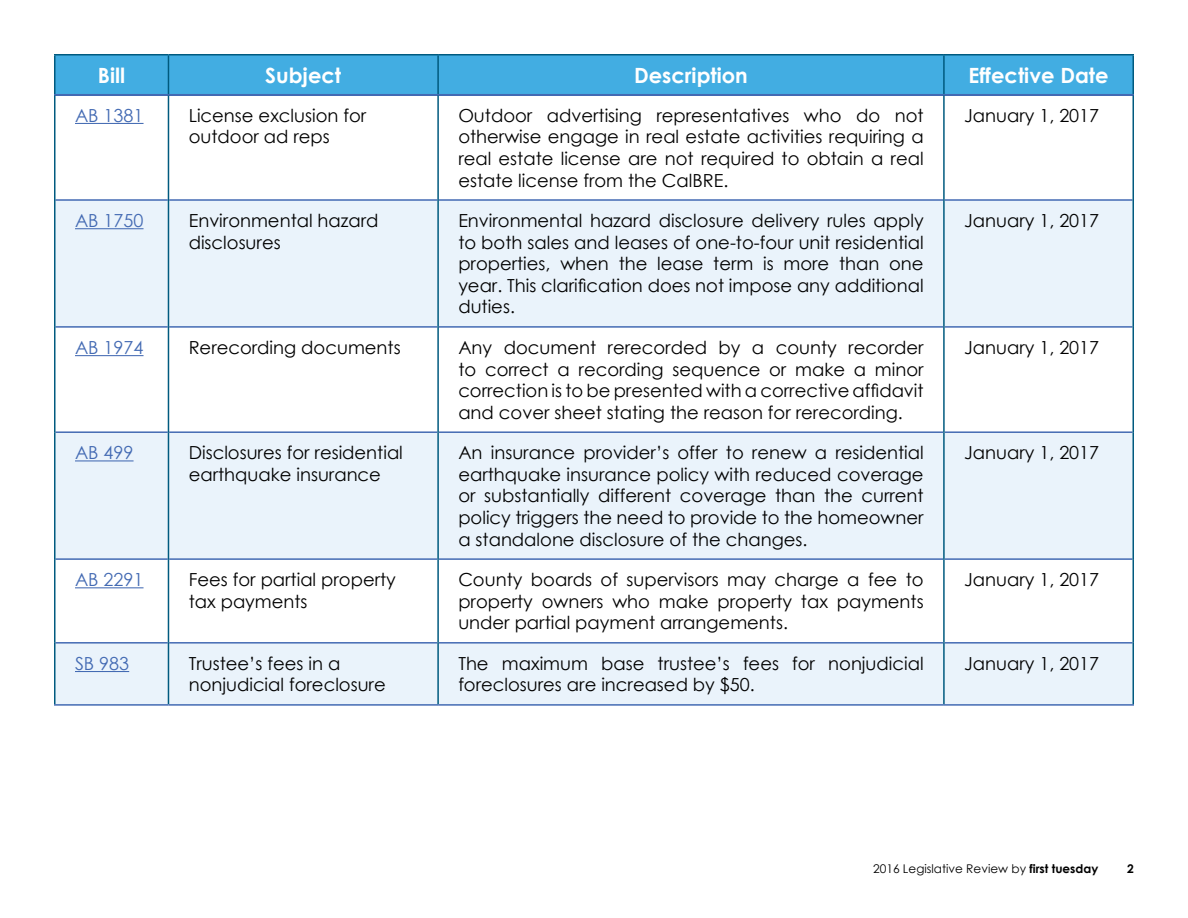
<style>
.page{position:relative;width:1188px;height:918px;background:#fff}
.page>*{position:absolute;margin:0;border:0;box-sizing:border-box;transform-origin:0 0}
.t1{font:700 21px "Century Gothic";color:#fff}
.t2{font:18px/21.6px "Century Gothic";color:#000}
.t3{font:18px "Century Gothic";color:#436ab3}
.t4{font:12px "Century Gothic";color:#000}
.t5{font:700 12px "Century Gothic";color:#000}
.s1{font-weight:700}
</style>
<div class="page">
<div style="left:55px;top:56px;width:1077px;height:38px;background:#42ade2"></div>
<hr style="left:54px;top:94px;width:114px;height:2px;background:#436ab3">
<hr style="left:168px;top:94px;width:270px;height:2px;background:#436ab3">
<hr style="left:438px;top:94px;width:506px;height:2px;background:#436ab3">
<hr style="left:944px;top:94px;width:190px;height:2px;background:#436ab3">
<hr style="left:54px;top:54px;width:114px;height:2px;background:#005a7f">
<hr style="left:54px;top:56px;width:1px;height:38px;background:#005a7f">
<hr style="left:168px;top:54px;width:270px;height:2px;background:#005a7f">
<hr style="left:168px;top:56px;width:1px;height:38px;background:#005a7f">
<hr style="left:438px;top:54px;width:506px;height:2px;background:#005a7f">
<hr style="left:437px;top:56px;width:2px;height:38px;background:#005a7f">
<hr style="left:944px;top:54px;width:190px;height:2px;background:#005a7f">
<hr style="left:943px;top:56px;width:2px;height:38px;background:#005a7f">
<hr style="left:1132px;top:56px;width:2px;height:38px;background:#005a7f">
<svg style="left:56px;top:201px;width:1076px;height:503px;fill:#eaf3fb"></svg>
<hr style="left:56px;top:199px;width:112px;height:2px;background:#436ab3">
<hr style="left:169px;top:199px;width:268px;height:2px;background:#436ab3">
<hr style="left:439px;top:199px;width:504px;height:2px;background:#436ab3">
<hr style="left:945px;top:199px;width:188px;height:2px;background:#436ab3">
<hr style="left:56px;top:326px;width:112px;height:2px;background:#436ab3">
<hr style="left:169px;top:326px;width:268px;height:2px;background:#436ab3">
<hr style="left:439px;top:326px;width:504px;height:2px;background:#436ab3">
<hr style="left:945px;top:326px;width:188px;height:2px;background:#436ab3">
<hr style="left:56px;top:431px;width:112px;height:2px;background:#436ab3">
<hr style="left:169px;top:431px;width:268px;height:2px;background:#436ab3">
<hr style="left:439px;top:431px;width:504px;height:2px;background:#436ab3">
<hr style="left:945px;top:431px;width:188px;height:2px;background:#436ab3">
<hr style="left:56px;top:558px;width:112px;height:2px;background:#436ab3">
<hr style="left:169px;top:558px;width:268px;height:2px;background:#436ab3">
<hr style="left:439px;top:558px;width:504px;height:2px;background:#436ab3">
<hr style="left:945px;top:558px;width:188px;height:2px;background:#436ab3">
<hr style="left:56px;top:642px;width:112px;height:2px;background:#436ab3">
<hr style="left:169px;top:642px;width:268px;height:2px;background:#436ab3">
<hr style="left:439px;top:642px;width:504px;height:2px;background:#436ab3">
<hr style="left:945px;top:642px;width:188px;height:2px;background:#436ab3">
<hr style="left:54px;top:704px;width:114px;height:2px;background:#436ab3">
<hr style="left:168px;top:704px;width:270px;height:2px;background:#436ab3">
<hr style="left:438px;top:704px;width:506px;height:2px;background:#436ab3">
<hr style="left:944px;top:704px;width:190px;height:2px;background:#436ab3">
<hr style="left:54px;top:95px;width:2px;height:105px;background:#005a7f">
<hr style="left:168px;top:95px;width:1px;height:105px;background:#005a7f">
<hr style="left:437px;top:95px;width:2px;height:105px;background:#005a7f">
<hr style="left:943px;top:95px;width:2px;height:105px;background:#005a7f">
<hr style="left:1132px;top:95px;width:2px;height:105px;background:#005a7f">
<hr style="left:54px;top:200px;width:2px;height:127px;background:#005a7f">
<hr style="left:168px;top:200px;width:1px;height:127px;background:#005a7f">
<hr style="left:437px;top:200px;width:2px;height:127px;background:#005a7f">
<hr style="left:943px;top:200px;width:2px;height:127px;background:#005a7f">
<hr style="left:1132px;top:200px;width:2px;height:127px;background:#005a7f">
<hr style="left:54px;top:327px;width:2px;height:105px;background:#005a7f">
<hr style="left:168px;top:327px;width:1px;height:105px;background:#005a7f">
<hr style="left:437px;top:327px;width:2px;height:105px;background:#005a7f">
<hr style="left:943px;top:327px;width:2px;height:105px;background:#005a7f">
<hr style="left:1132px;top:327px;width:2px;height:105px;background:#005a7f">
<hr style="left:54px;top:432px;width:2px;height:127px;background:#005a7f">
<hr style="left:168px;top:432px;width:1px;height:127px;background:#005a7f">
<hr style="left:437px;top:432px;width:2px;height:127px;background:#005a7f">
<hr style="left:943px;top:432px;width:2px;height:127px;background:#005a7f">
<hr style="left:1132px;top:432px;width:2px;height:127px;background:#005a7f">
<hr style="left:54px;top:559px;width:2px;height:84px;background:#005a7f">
<hr style="left:168px;top:559px;width:1px;height:84px;background:#005a7f">
<hr style="left:437px;top:559px;width:2px;height:84px;background:#005a7f">
<hr style="left:943px;top:559px;width:2px;height:84px;background:#005a7f">
<hr style="left:1132px;top:559px;width:2px;height:84px;background:#005a7f">
<hr style="left:54px;top:643px;width:2px;height:61px;background:#005a7f">
<hr style="left:168px;top:643px;width:1px;height:61px;background:#005a7f">
<hr style="left:437px;top:643px;width:2px;height:61px;background:#005a7f">
<hr style="left:943px;top:643px;width:2px;height:61px;background:#005a7f">
<hr style="left:1132px;top:643px;width:2px;height:61px;background:#005a7f">
<hr style="left:75px;top:123px;width:69px;height:1px;background:#436ab3">
<hr style="left:75px;top:228px;width:69px;height:1px;background:#436ab3">
<hr style="left:75px;top:355px;width:69px;height:1px;background:#436ab3">
<hr style="left:75px;top:460px;width:59px;height:1px;background:#436ab3">
<hr style="left:75px;top:587px;width:69px;height:1px;background:#436ab3">
<hr style="left:75px;top:671px;width:54px;height:1px;background:#436ab3">
<p class="t1" style="left:98px;top:59px;width:29px">Bill</p>
<p class="t1" style="left:265px;top:59px;width:78px">Subject</p>
<p class="t1" style="left:634px;top:59px;width:115px">Description</p>
<p class="t1" style="left:968px;top:59px;width:142px">Effective Date</p>
<p class="t3" style="left:75px;top:103px;width:70px">AB 1381</p>
<p class="t2" style="left:189px;top:104px;width:179px">License exclusion for outdoor ad reps</p>
<p class="t2" style="left:458px;top:104px;width:467px;text-align:justify">Outdoor advertising representatives who do not otherwise engage in real estate activities requiring a real estate license are not required to obtain a real estate license from the CalBRE.</p>
<p class="t2" style="left:964px;top:104px;width:137px">January 1, 2017</p>
<p class="t3" style="left:75px;top:208px;width:70px">AB 1750</p>
<p class="t2" style="left:189px;top:209px;width:191px">Environmental hazard disclosures</p>
<p class="t2" style="left:458px;top:209px;width:467px;text-align:justify">Environmental hazard disclosure delivery rules apply to both sales and leases of one-to-four unit residential properties, when the lease term is more than one year. This clarification does not impose any additional duties.</p>
<p class="t2" style="left:964px;top:209px;width:137px">January 1, 2017</p>
<p class="t3" style="left:75px;top:335px;width:70px">AB 1974</p>
<p class="t2" style="left:189px;top:336px;width:213px">Rerecording documents</p>
<p class="t2" style="left:458px;top:336px;width:467px;text-align:justify">Any document rerecorded by a county recorder to correct a recording sequence or make a minor correction is to be presented with a corrective affidavit and cover sheet stating the reason for rerecording.</p>
<p class="t2" style="left:964px;top:336px;width:137px">January 1, 2017</p>
<p class="t3" style="left:75px;top:440px;width:60px">AB 499</p>
<p class="t2" style="left:189px;top:442px;width:216px">Disclosures for residential earthquake insurance</p>
<p class="t2" style="left:458px;top:442px;width:467px;text-align:justify">An insurance provider’s offer to renew a residential earthquake insurance policy with reduced coverage or substantially different coverage than the current policy triggers the need to provide to the homeowner a standalone disclosure of the changes.</p>
<p class="t2" style="left:964px;top:442px;width:137px">January 1, 2017</p>
<p class="t3" style="left:75px;top:567px;width:70px">AB 2291</p>
<p class="t2" style="left:189px;top:569px;width:209px">Fees for partial property tax payments</p>
<p class="t2" style="left:458px;top:569px;width:467px;text-align:justify">County boards of supervisors may charge a fee to property owners who make property tax payments under partial payment arrangements.</p>
<p class="t2" style="left:964px;top:569px;width:137px">January 1, 2017</p>
<p class="t3" style="left:75px;top:651px;width:56px">SB 983</p>
<p class="t2" style="left:189px;top:652px;width:199px">Trustee’s fees in a nonjudicial foreclosure</p>
<p class="t2" style="left:458px;top:652px;width:467px">The maximum base trustee’s fees for nonjudicial foreclosures are increased by $50.</p>
<p class="t2" style="left:964px;top:652px;width:137px">January 1, 2017</p>
<p class="t4" style="left:873px;top:860px;width:227px">2016 Legislative Review by <span class="s1">first tuesday</span></p>
<p class="t5" style="left:1127px;top:859px;width:8px">2</p>
</div>
